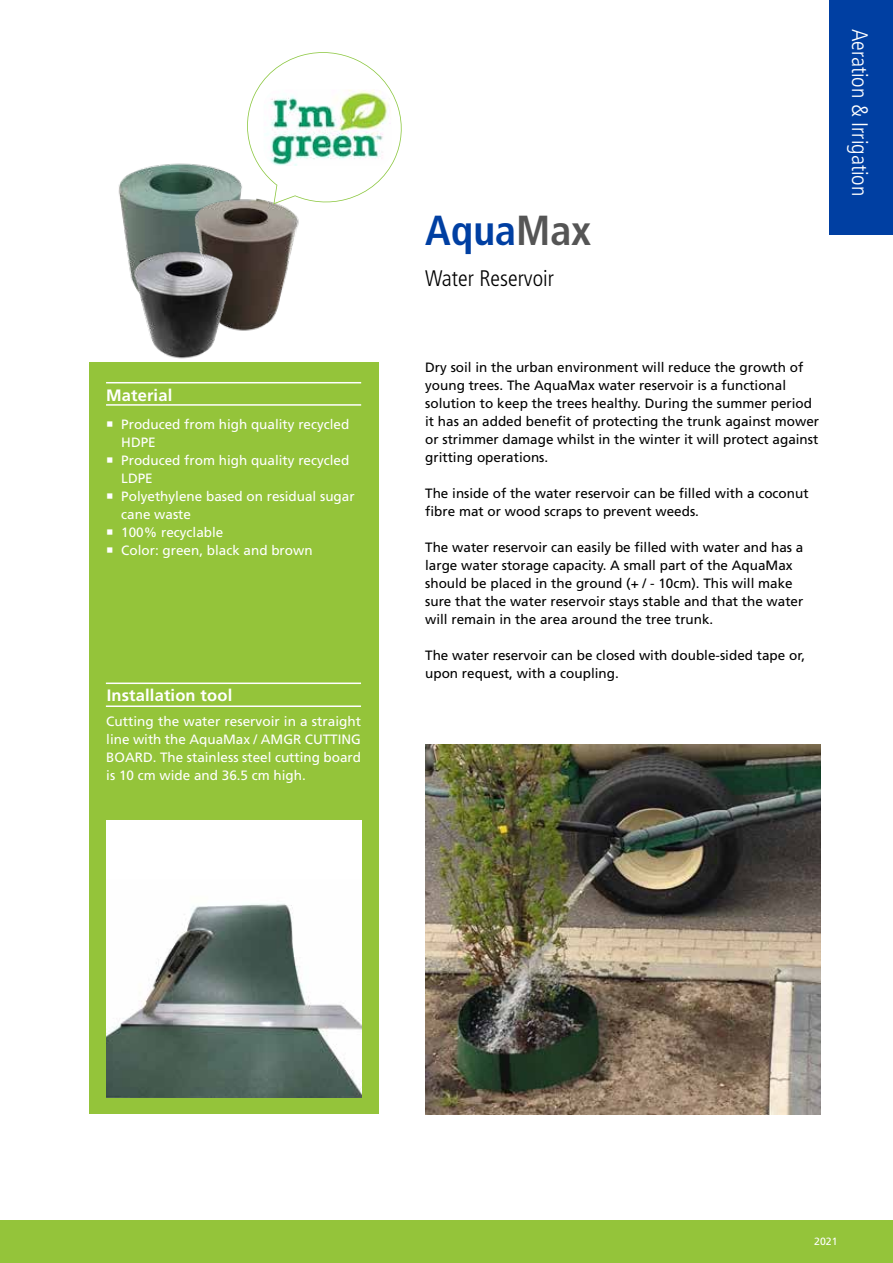
<style>
.page{position:relative;width:893px;height:1263px;background:#fff}
.page>*{position:absolute;margin:0;border:0;box-sizing:border-box;transform-origin:0 0}
.t1{font:700 condensed 42px "Frutiger LT Std";color:#003fa2}
.t2{font:300 condensed 22.5px "Frutiger LT Std";color:#fff}
.t3{font:300 condensed 22.5px "Frutiger LT Std";color:#000}
.t4{font:700 16.5px "Frutiger LT Std";letter-spacing:.01em;color:#fff}
.t5{font:13.5px/18px "Frutiger LT Std";color:#000}
.t6{font:13.5px/18px "Frutiger LT Std";color:#fff}
.t7{font:10.5px "Frutiger LT Std";color:#fff}
.s1{color:#555}
</style>
<div class="page">
<div style="left:89px;top:362px;width:289px;height:751px;background:#94c43a"></div>
<img style="left:118px;top:163px;width:124px;height:73px">
<img style="left:167px;top:185px;width:132px;height:144px">
<img style="left:125px;top:236px;width:132px;height:123px">
<svg style="left:245px;top:52px;width:157px;height:169px"></svg>
<img style="left:264px;top:89px;width:127px;height:77px">
<hr style="left:106px;top:682px;width:255px;height:2px;background:#fff">
<hr style="left:106px;top:705px;width:255px;height:2px;background:#fff">
<div style="left:106px;top:821px;width:255px;height:276px;background:#fff"></div>
<img style="left:106px;top:903px;width:255px;height:194px">
<img style="left:425px;top:744px;width:396px;height:370px">
<div style="left:0;top:1220px;width:893px;height:43px;background:#94c43a"></div>
<hr style="left:106px;top:404px;width:255px;height:2px;background:#fff">
<hr style="left:106px;top:382px;width:255px;height:1px;background:#fff">
<div style="left:829px;top:0;width:64px;height:234px;background:#003fa2"></div>
<p class="t4" style="left:106px;top:385px;width:68px">Material</p>
<p class="t6" style="left:121px;top:415px;width:230px;text-indent:-15px">○ Produced from high quality recycled<br>HDPE</p>
<p class="t6" style="left:121px;top:451px;width:230px;text-indent:-15px">○ Produced from high quality recycled<br>LDPE</p>
<p class="t6" style="left:121px;top:487px;width:235px;text-indent:-15px">○ Polyethylene based on residual sugar cane waste</p>
<p class="t6" style="left:106px;top:523px;width:119px">○ 100% recyclable</p>
<p class="t6" style="left:106px;top:541px;width:208px">○ Color: green, black and brown</p>
<p class="t4" style="left:107px;top:685px;width:127px">Installation tool</p>
<p class="t6" style="left:106px;top:712px;width:256px;text-align:justify">Cutting the water reservoir in a straight line with the AquaMax / AMGR CUTTING BOARD. The stainless steel cutting board is 10 cm wide and 36.5 cm high.</p>
<h1 class="t1" style="left:425px;top:206px;width:167px">Aqua<span class="s1">Max</span></h1>
<h2 class="t3" style="left:425px;top:265px;width:130px">Water Reservoir</h2>
<h2 class="t2" style="left:873px;top:29px;width:169px;rotate:90deg">Aeration &amp; Irrigation</h2>
<p class="t5" style="left:425px;top:358px;width:395px">Dry soil in the urban environment will reduce the growth of young trees. The AquaMax water reservoir is a functional solution to keep the trees healthy. During the summer period it has an added benefit of protecting the trunk against mower or strimmer damage whilst in the winter it will protect against gritting operations.</p>
<p class="t5" style="left:425px;top:484px;width:385px">The inside of the water reservoir can be filled with a coconut fibre mat or wood scraps to prevent weeds.</p>
<p class="t5" style="left:425px;top:538px;width:380px">The water reservoir can easily be filled with water and has a large water storage capacity. A small part of the AquaMax should be placed in the ground (+ / - 10cm). This will make sure that the water reservoir stays stable and that the water will remain in the area around the tree trunk.</p>
<p class="t5" style="left:425px;top:646px;width:381px">The water reservoir can be closed with double-sided tape or, upon request, with a coupling.</p>
<p class="t7" style="left:814px;top:1235px;width:25px">2021</p>
</div>
